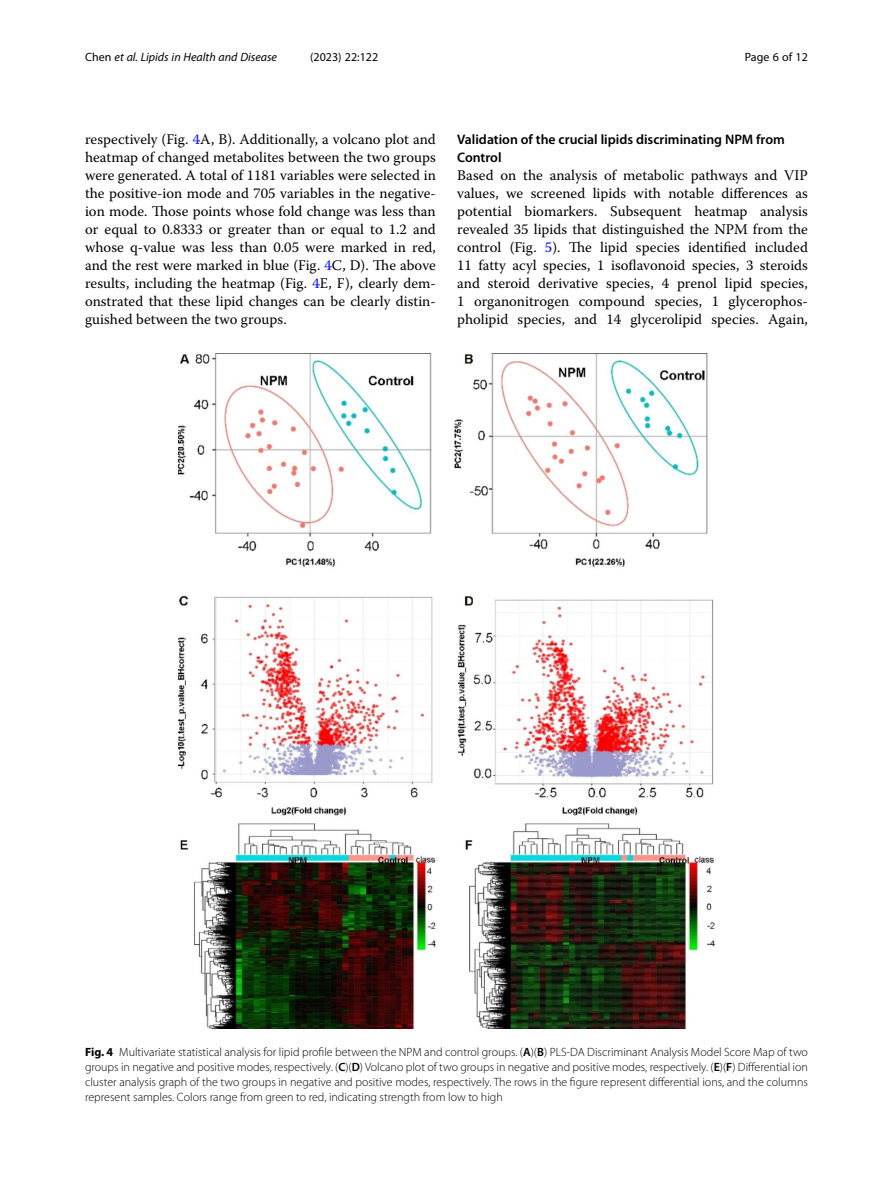
<style>
.page{position:relative;width:893px;height:1191px;background:#fff}
.page>*{position:absolute;margin:0;border:0;box-sizing:border-box;transform-origin:0 0}
.Body_Text_Indent{font:14.7px/18px "Warnock Pro";color:#000;text-align:justify}
.Body_Text{font:14.7px/18px "Warnock Pro";color:#000;text-align:justify}
.Head_2{font:600 13.8px/18px "Myriad Pro";color:#000}
.Figure_Caption{font:300 12px/15px "Myriad Pro";color:#000;text-align:justify}
.t1{font:italic 12px "Myriad Pro";color:#000}
.t2{font:12px "Myriad Pro";color:#000}
.s1{font-style:normal}
.s2{color:#00f}
.s3{font-weight:700}
.s4{font-weight:600}
</style>
<div class="page">
<img style="left:178px;top:353px;width:536px;height:676px">
<p class="t1" style="left:85px;top:50px;width:194px"><span class="s1">Chen</span> et al. Lipids in Health and Disease</p>
<p class="t2" style="left:310px;top:50px;width:70px">(2023) 22:122</p>
<p class="t2" style="left:745px;top:50px;width:65px">Page 6 of 12</p>
<p class="Body_Text_Indent" style="left:85px;top:130px;width:352px">respectively (Fig. <span class="s2">4</span>A, B). Additionally, a volcano plot and heatmap of changed metabolites between the two groups were generated. A total of 1181 variables were selected in the positive-ion mode and 705 variables in the negative&shy;ion mode. Those points whose fold change was less than or equal to 0.8333 or greater than or equal to 1.2 and whose q-value was less than 0.05 were marked in red, and the rest were marked in blue (Fig. <span class="s2">4</span>C, D). The above results, including the heatmap (Fig. <span class="s2">4</span>E, F), clearly dem&shy;onstrated that these lipid changes can be clearly distin&shy;guished between the two groups.</p>
<p class="Head_2" style="left:457px;top:130px;width:329px">Validation of the crucial lipids discriminating NPM from<br>Control</p>
<p class="Body_Text" style="left:457px;top:166px;width:352px">Based on the analysis of metabolic pathways and VIP values, we screened lipids with notable differences as potential biomarkers. Subsequent heatmap analysis revealed 35 lipids that distinguished the NPM from the control (Fig. <span class="s2">5</span>). The lipid species identified included 11 fatty acyl species, 1 isoflavonoid species, 3 steroids and steroid derivative species, 4 prenol lipid species, 1 organonitrogen compound species, 1 glycerophos&shy;pholipid species, and 14 glycerolipid species. Again,</p>
<p class="Figure_Caption" style="left:85px;top:1044px;width:724px"><span class="s3">Fig. 4</span> Multivariate statistical analysis for lipid profile between the NPM and control groups. (<span class="s4">A</span>)(<span class="s4">B</span>) PLS-DA Discriminant Analysis Model Score Map of two groups in negative and positive modes, respectively. (<span class="s4">C</span>)(<span class="s4">D</span>) Volcano plot of two groups in negative and positive modes, respectively. (<span class="s4">E</span>)(<span class="s4">F</span>) Differential ion cluster analysis graph of the two groups in negative and positive modes, respectively. The rows in the figure represent differential ions, and the columns represent samples. Colors range from green to red, indicating strength from low to high</p>
</div>
